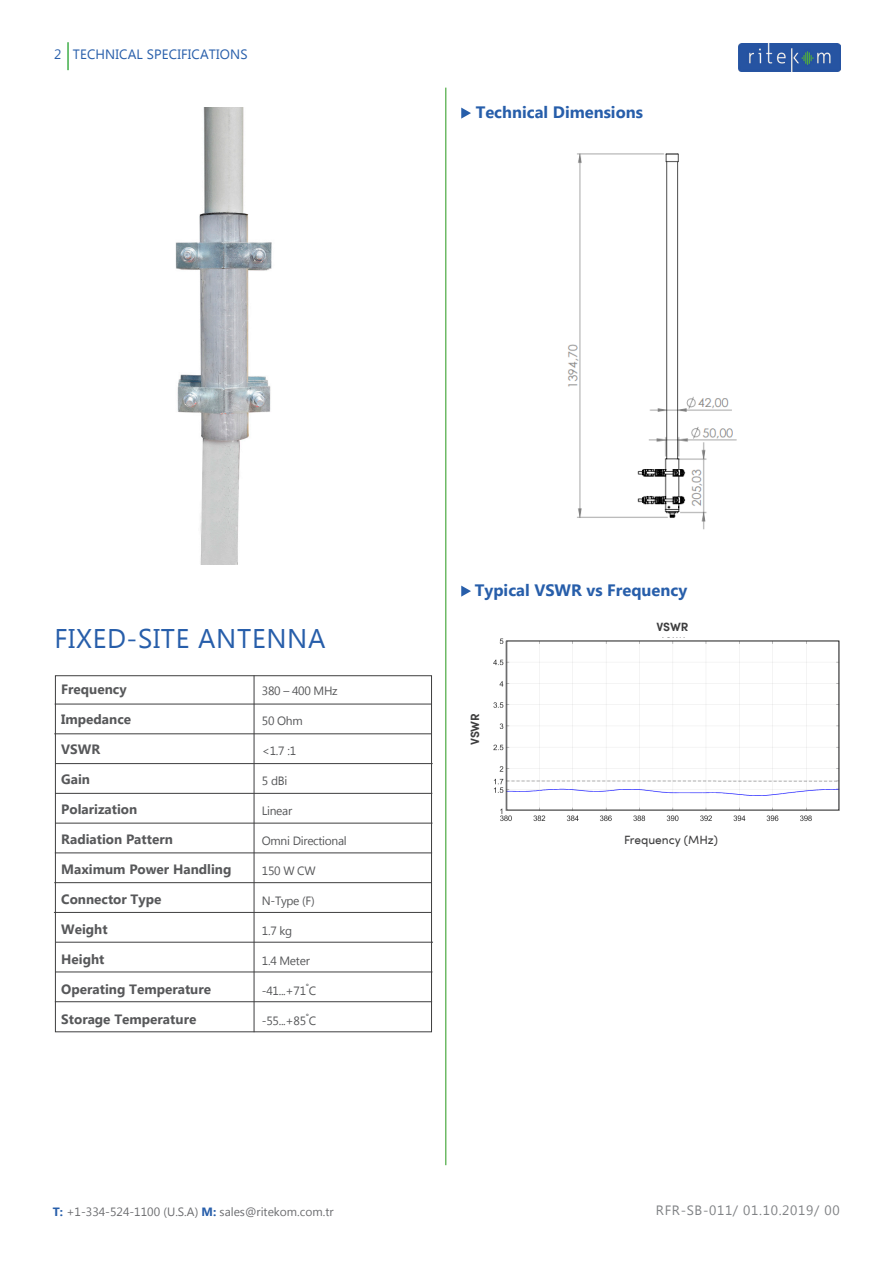
<style>
.page{position:relative;width:893px;height:1263px;background:#fff}
.page>*{position:absolute;margin:0;border:0;box-sizing:border-box;transform-origin:0 0}
.t1{font:27px "Microsoft New Tai Lue";letter-spacing:.025em;color:#275eaa}
.t2{font:700 16.5px "Microsoft New Tai Lue";color:#275eaa}
.t3{font:700 13.5px "Microsoft New Tai Lue";color:#57585a}
.t4{font:13.5px "Microsoft New Tai Lue";letter-spacing:.01em;color:#275eaa}
.t5{font:13.5px "Microsoft New Tai Lue";letter-spacing:.05em;color:#808285}
.t6{font:12px "Microsoft New Tai Lue";letter-spacing:-.025em;color:#57585a}
.t7{font:12px "Microsoft New Tai Lue";color:#6c6d70}
.t8{font:12px "Sofia";color:#3e3e3f}
.t9{font:700 12px "Sofia";letter-spacing:-.015em;color:#3e3e3f}
.s1{font-weight:700;color:#275eaa}
</style>
<div class="page">
<hr style="left:67px;top:42px;width:2px;height:28px;background:#40ae49">
<img style="left:738px;top:43px;width:102px;height:28px">
<hr style="left:445px;top:88px;width:1px;height:1077px;background:#6eba66">
<img style="left:493px;top:638px;width:346px;height:184px">
<div style="left:55px;top:675px;width:377px;height:357px;border:1px solid #3e3e3f"></div>
<hr style="left:55px;top:704px;width:377px;height:1px;background:#3e3e3f">
<hr style="left:54px;top:733px;width:377px;height:1px;background:#3e3e3f">
<hr style="left:254px;top:675px;width:1px;height:357px;background:#3e3e3f">
<hr style="left:55px;top:763px;width:378px;height:1px;background:#3e3e3f">
<hr style="left:55px;top:793px;width:377px;height:1px;background:#3e3e3f">
<hr style="left:55px;top:823px;width:377px;height:1px;background:#3e3e3f">
<hr style="left:55px;top:852px;width:377px;height:1px;background:#3e3e3f">
<hr style="left:54px;top:882px;width:377px;height:1px;background:#3e3e3f">
<hr style="left:54px;top:912px;width:377px;height:1px;background:#3e3e3f">
<hr style="left:56px;top:942px;width:377px;height:1px;background:#3e3e3f">
<hr style="left:55px;top:971px;width:377px;height:1px;background:#3e3e3f">
<hr style="left:55px;top:1001px;width:377px;height:1px;background:#3e3e3f">
<svg style="left:461px;top:586px;width:10px;height:11px"></svg>
<div style="left:831px;top:813px;width:13px;height:12px;background:#fff"></div>
<img style="left:567px;top:153px;width:170px;height:377px">
<svg style="left:461px;top:108px;width:10px;height:11px"></svg>
<img style="left:175px;top:108px;width:97px;height:457px">
<p class="t4" style="left:54px;top:47px;width:195px">2 TECHNICAL SPECIFICATIONS</p>
<p class="t2" style="left:476px;top:103px;width:169px">Technical Dimensions</p>
<p class="t1" style="left:54px;top:623px;width:273px">FIXED-SITE ANTENNA</p>
<p class="t3" style="left:61px;top:681px;width:67px">Frequency</p>
<p class="t3" style="left:61px;top:711px;width:71px">Impedance</p>
<p class="t3" style="left:61px;top:741px;width:40px">VSWR</p>
<p class="t3" style="left:61px;top:771px;width:30px">Gain</p>
<p class="t3" style="left:61px;top:801px;width:78px">Polarization</p>
<p class="t3" style="left:61px;top:831px;width:113px">Radiation Pattern</p>
<p class="t3" style="left:61px;top:861px;width:172px">Maximum Power Handling</p>
<p class="t3" style="left:61px;top:891px;width:102px">Connector Type</p>
<p class="t3" style="left:61px;top:921px;width:48px">Weight</p>
<p class="t3" style="left:61px;top:951px;width:45px">Height</p>
<p class="t3" style="left:61px;top:981px;width:151px">Operating Temperature</p>
<p class="t3" style="left:61px;top:1011px;width:137px">Storage Temperature</p>
<p class="t6" style="left:262px;top:684px;width:77px">380 – 400 MHz</p>
<p class="t6" style="left:262px;top:714px;width:42px">50 Ohm</p>
<p class="t6" style="left:262px;top:744px;width:36px">&lt;1.7 :1</p>
<p class="t6" style="left:262px;top:774px;width:27px">5 dBi</p>
<p class="t6" style="left:262px;top:804px;width:32px">Linear</p>
<p class="t6" style="left:262px;top:834px;width:86px">Omni Directional</p>
<p class="t6" style="left:262px;top:864px;width:55px">150 W CW</p>
<p class="t6" style="left:262px;top:894px;width:54px">N-Type (F)</p>
<p class="t6" style="left:262px;top:924px;width:32px">1.7 kg</p>
<p class="t6" style="left:262px;top:954px;width:49px">1.4 Meter</p>
<p class="t6" style="left:262px;top:984px;width:56px">-41...+71<sup>°</sup>C</p>
<p class="t6" style="left:262px;top:1014px;width:56px">-55...+85<sup>°</sup>C</p>
<p class="t7" style="left:53px;top:1205px;width:282px"><span class="s1">T:</span> +1-334-524-1100 (U.S.A) <span class="s1">M:</span> sales@ritekom.com.tr</p>
<p class="t2" style="left:475px;top:581px;width:214px">Typical VSWR vs Frequency</p>
<p class="t9" style="left:466px;top:745px;width:34px;rotate:-90deg">VSWR</p>
<p class="t9" style="left:656px;top:618px;width:34px">VSWR</p>
<p class="t8" style="left:624px;top:831px;width:95px">Frequency (MHz)</p>
<p class="t5" style="left:656px;top:1202px;width:185px">RFR-SB-011/ 01.10.2019/ 00</p>
</div>
